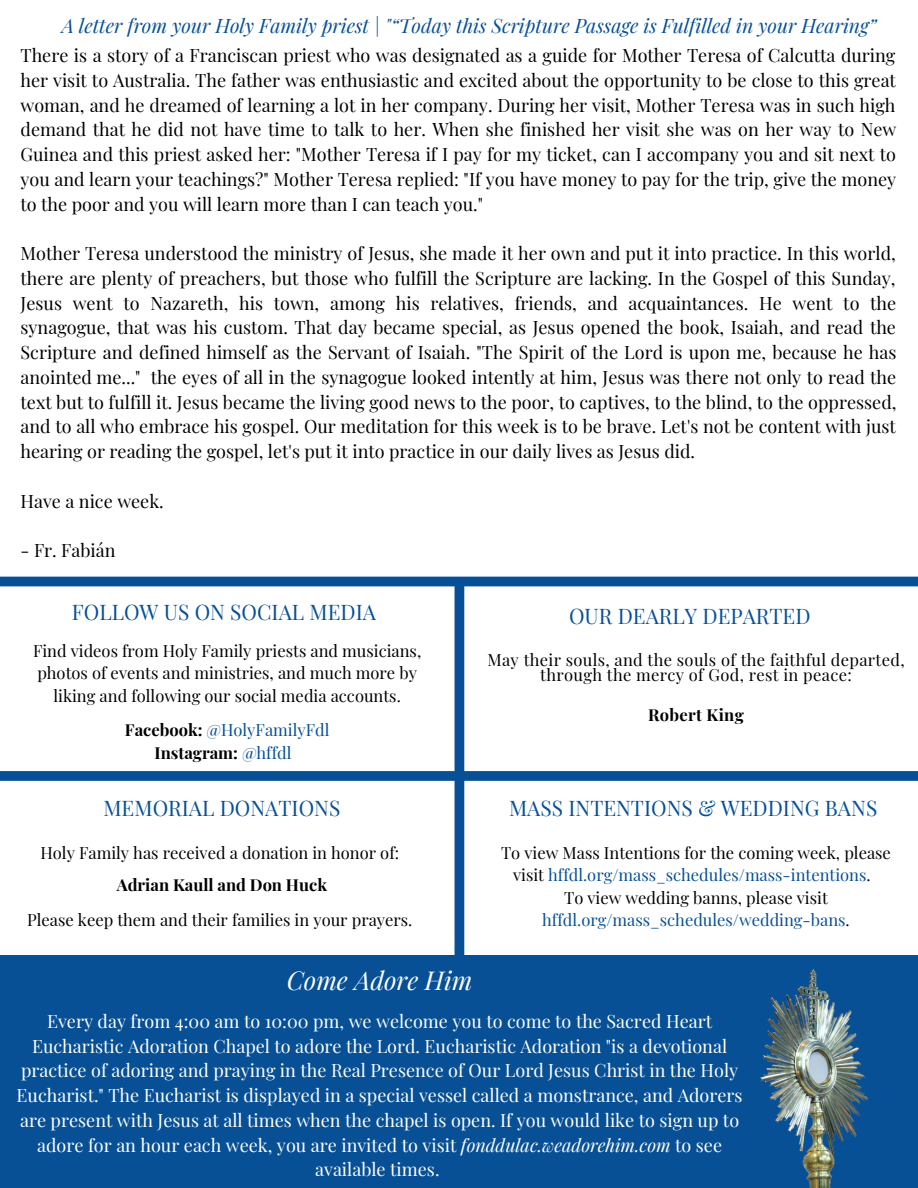
<style>
.page{position:relative;width:918px;height:1188px;background:#fff}
.page>*{position:absolute;margin:0;border:0;box-sizing:border-box;transform-origin:0 0}
.t1{font:italic 25.5px "Playfair Display";color:#fff}
.t2{font:21px "Playfair Display";color:#075096}
.t3{font:italic 19.5px "Playfair Display";color:#075096}
.t4{font:18px/24.8px "Playfair Display";color:#000;text-align:justify}
.t5{font:18px/24.8px "Playfair Display";color:#fff;text-align:center}
.t6{font:16.5px/22.5px "Playfair Display";color:#000;text-align:center}
.t7{font:16.5px/22.5px "Playfair Display";color:#075096;text-align:center}
.t8{font:16.5px/15.8px "Playfair Display";letter-spacing:.02em;color:#000;text-align:center}
.t9{font:700 16.5px "Playfair Display";color:#000}
.t10{font:700 16.5px "Playfair Display";letter-spacing:.02em;color:#000}
.s1{font-weight:700;color:#000}
.s2{font-weight:400;color:#075096}
.s3{color:#075096}
.s4{color:#000}
.s5{font-style:italic}
</style>
<div class="page">
<div style="left:0;top:956px;width:918px;height:232px;background:#075096"></div>
<svg style="left:0;top:577px;width:918px;height:379px"></svg>
<img style="left:760px;top:969px;width:108px;height:219px">
<p class="t3" style="left:62px;top:12px;width:817px">A letter from your Holy Family priest | "“Today this Scripture Passage is Fulfilled in your Hearing”</p>
<p class="t4" style="left:21px;top:42px;width:877px">There is a story of a Franciscan priest who was designated as a guide for Mother Teresa of Calcutta during her visit to Australia. The father was enthusiastic and excited about the opportunity to be close to this great woman, and he dreamed of learning a lot in her company. During her visit, Mother Teresa was in such high demand that he did not have time to talk to her. When she finished her visit she was on her way to New Guinea and this priest asked her: "Mother Teresa if I pay for my ticket, can I accompany you and sit next to you and learn your teachings?" Mother Teresa replied: "If you have money to pay for the trip, give the money to the poor and you will learn more than I can teach you."</p>
<p class="t4" style="left:21px;top:240px;width:877px">Mother Teresa understood the ministry of Jesus, she made it her own and put it into practice. In this world, there are plenty of preachers, but those who fulfill the Scripture are lacking. In the Gospel of this Sunday, Jesus went to Nazareth, his town, among his relatives, friends, and acquaintances. He went to the synagogue, that was his custom. That day became special, as Jesus opened the book, Isaiah, and read the Scripture and defined himself as the Servant of Isaiah. "The Spirit of the Lord is upon me, because he has anointed me..." the eyes of all in the synagogue looked intently at him, Jesus was there not only to read the text but to fulfill it. Jesus became the living good news to the poor, to captives, to the blind, to the oppressed, and to all who embrace his gospel. Our meditation for this week is to be brave. Let's not be content with just hearing or reading the gospel, let's put it into practice in our daily lives as Jesus did.</p>
<p class="t4" style="left:21px;top:488px;width:145px">Have a nice week.</p>
<p class="t4" style="left:21px;top:537px;width:97px">- Fr. Fabián</p>
<p class="t2" style="left:72px;top:597px;width:306px">FOLLOW US ON SOCIAL MEDIA</p>
<p class="t6" style="left:33px;top:638px;width:390px">Find videos from Holy Family priests and musicians, photos of events and ministries, and much more by liking and following our social media accounts.</p>
<p class="t7" style="left:125px;top:718px;width:206px"><span class="s1">Facebook:</span> @HolyFamilyFdl</p>
<p class="t9" style="left:155px;top:741px;width:138px">Instagram: <span class="s2">@hffdl</span></p>
<p class="t2" style="left:103px;top:793px;width:239px">MEMORIAL DONATIONS</p>
<p class="t6" style="left:40px;top:841px;width:360px">Holy Family has received a donation in honor of:</p>
<p class="t9" style="left:117px;top:873px;width:212px">Adrian Kaull and Don Huck</p>
<p class="t6" style="left:27px;top:908px;width:387px">Please keep them and their families in your prayers.</p>
<p class="t2" style="left:569px;top:602px;width:243px">OUR DEARLY DEPARTED</p>
<p class="t8" style="left:487px;top:651px;width:419px">May their souls, and the souls of the faithful departed, through the mercy of God, rest in peace:</p>
<p class="t10" style="left:648px;top:703px;width:97px">Robert King</p>
<p class="t2" style="left:509px;top:793px;width:370px">MASS INTENTIONS &amp; WEDDING BANS</p>
<p class="t6" style="left:501px;top:841px;width:391px">To view Mass Intentions for the coming week, please visit <span class="s3">hffdl.org/mass_schedules/mass-intentions</span>.</p>
<p class="t7" style="left:542px;top:886px;width:309px"><span class="s4">To view wedding banns, please visit </span>hffdl.org/mass_schedules/wedding-bans<span class="s4">.</span></p>
<p class="t1" style="left:287px;top:962px;width:187px">Come Adore Him</p>
<p class="t5" style="left:17px;top:1008px;width:727px">Every day from 4:00 am to 10:00 pm, we welcome you to come to the Sacred Heart Eucharistic Adoration Chapel to adore the Lord. Eucharistic Adoration "is a devotional practice of adoring and praying in the Real Presence of Our Lord Jesus Christ in the Holy Eucharist." The Eucharist is displayed in a special vessel called a monstrance, and Adorers are present with Jesus at all times when the chapel is open. If you would like to sign up to adore for an hour each week, you are invited to visit <span class="s5">fonddulac.weadorehim.com</span> to see available times.</p>
</div>
